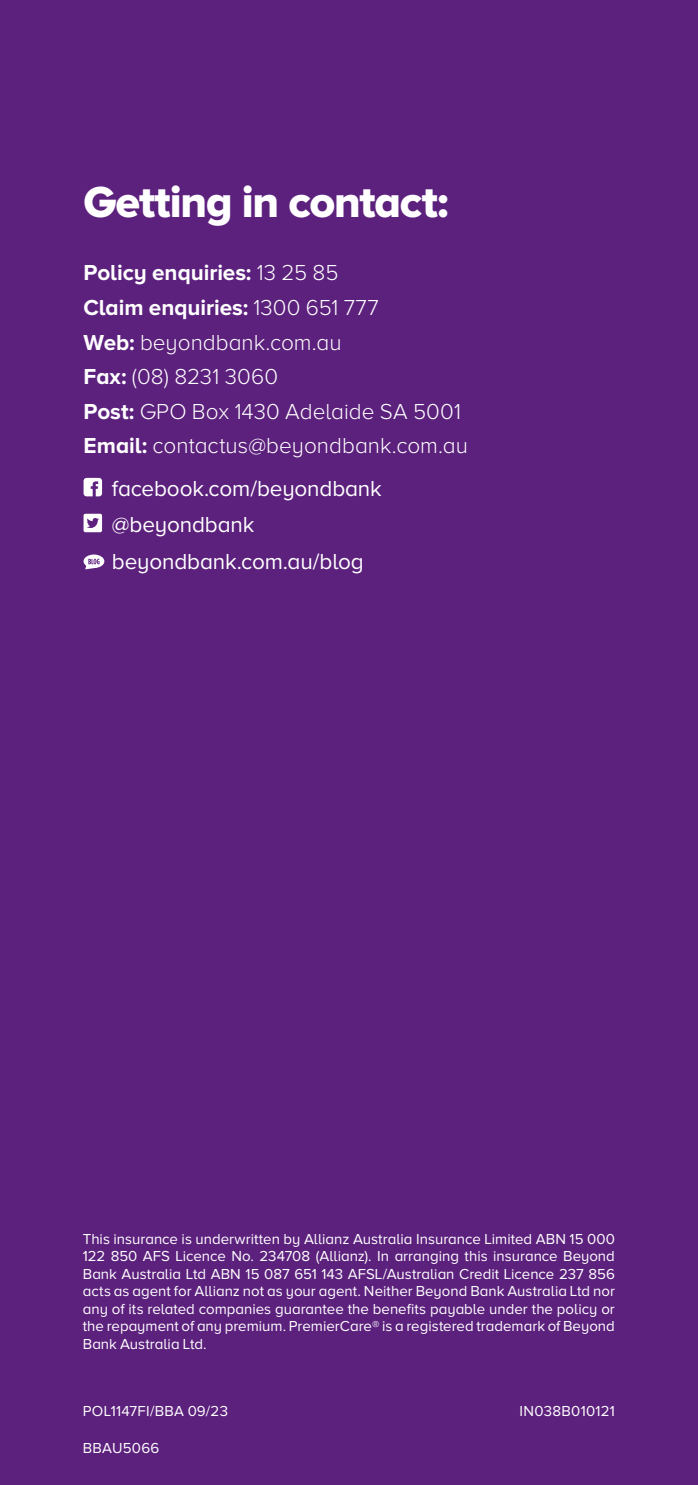
<style>
.page{position:relative;width:698px;height:1485px;background:#fff}
.page>*{position:absolute;margin:0;border:0;box-sizing:border-box;transform-origin:0 0}
.t1{font:45px "Proxima Nova A Extrabld";letter-spacing:-.025em;color:#fff}
.t2{font:300 22.5px/34.5px "Proxima Nova A";color:#fff}
.t3{font:22.5px/36.5px "Proxima Nova A";letter-spacing:-.01em;color:#fff}
.t4{font:15px/17.5px "Proxima Nova A";letter-spacing:.005em;color:#fff;text-align:justify}
.s1{font-weight:700}
</style>
<div class="page">
<div style="left:0;top:0;width:697px;height:1484px;background:#5c207d"></div>
<svg style="left:83px;top:478px;width:19px;height:18px"></svg>
<svg style="left:83px;top:513px;width:19px;height:19px"></svg>
<svg style="left:83px;top:554px;width:21px;height:15px"></svg>
<h1 class="t1" style="left:83px;top:176px;width:366px">Getting in contact:</h1>
<h2 class="t2" style="left:83px;top:255px;width:385px"><span class="s1">Policy enquiries:</span> 13 25 85<br><span class="s1">Claim enquiries:</span> 1300 651 777<br><span class="s1">Web:</span> beyondbank.com.au<br><span class="s1">Fax:</span> (08) 8231 3060<br><span class="s1">Post:</span> GPO Box 1430 Adelaide SA 5001<br><span class="s1">Email:</span> contactus@beyondbank.com.au</h2>
<h2 class="t3" style="left:112px;top:470px;width:271px">facebook.com/beyondbank @beyondbank beyondbank.com.au/blog</h2>
<p class="t4" style="left:83px;top:1229px;width:533px">This insurance is underwritten by Allianz Australia Insurance Limited ABN 15 000<br>122 850 AFS Licence No. 234708 (Allianz). In arranging this insurance Beyond Bank Australia Ltd ABN 15 087 651 143 AFSL/Australian Credit Licence 237 856 acts as agent for Allianz not as your agent. Neither Beyond Bank Australia Ltd nor any of its related companies guarantee the benefits payable under the policy or the repayment of any premium. PremierCare® is a registered trademark of Beyond Bank Australia Ltd.</p>
<p class="t4" style="left:83px;top:1401px;width:147px">POL1147FI/BBA 09/23</p>
<p class="t4" style="left:519px;top:1401px;width:97px">IN038B010121</p>
<p class="t4" style="left:83px;top:1438px;width:78px">BBAU5066</p>
</div>
